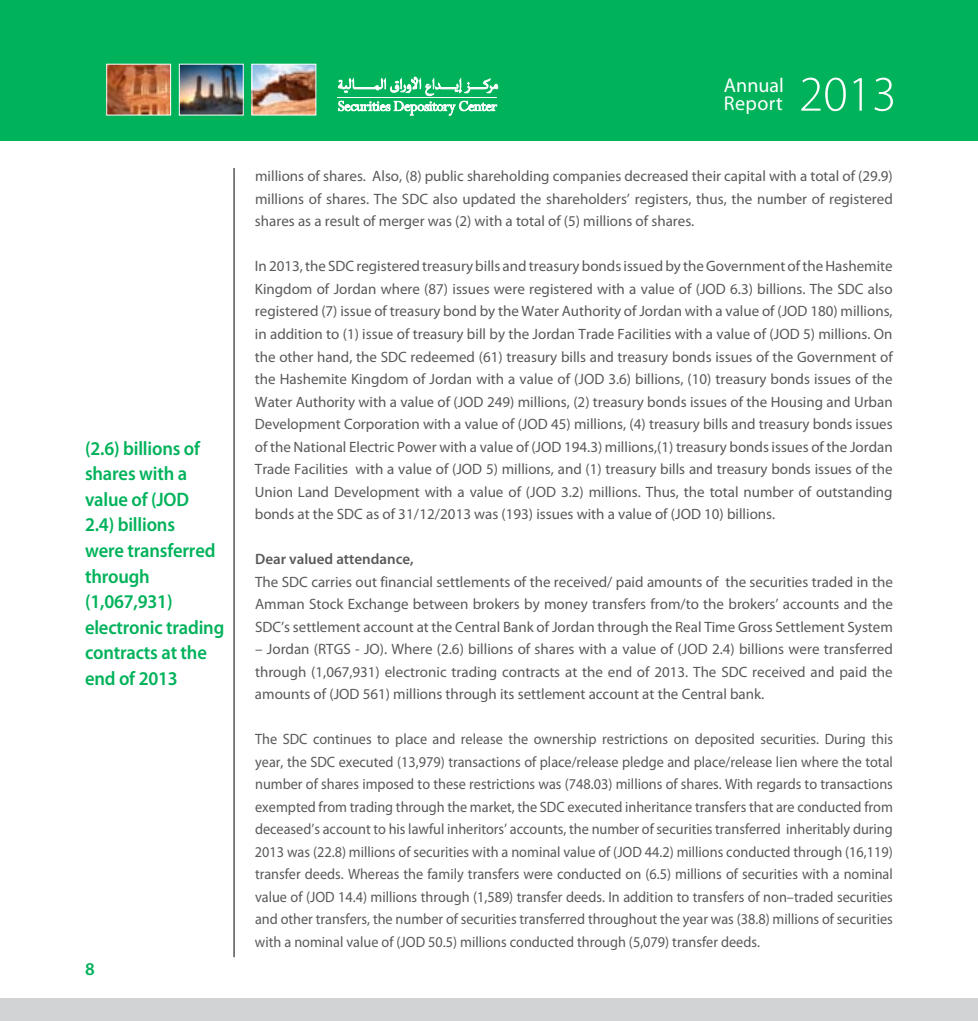
<style>
.page{position:relative;width:978px;height:1021px;background:#fff}
.page>*{position:absolute;margin:0;border:0;box-sizing:border-box;transform-origin:0 0}
.t1{font:20.1px/18.3px "Myriad Pro";letter-spacing:.01em;color:#fff}
.t2{font:600 19.5px/25.5px "Myriad Pro";letter-spacing:-.01em;color:#00b25a;scale:.95 1}
.t3{font:600 18px "Myriad Pro";color:#00b25a}
.t4{font:15px/22.5px "Myriad Pro";color:#58595b;text-align:justify}
.t5{font:15px/22.5px "Myriad Pro";color:#58595b;text-align:justify;scale:.95 1}
.t6{font:600 15px "Myriad Pro";color:#58595b}
</style>
<div class="page">
<div style="left:0;top:997px;width:978px;height:23px;background:#d1d3d4"></div>
<div style="left:0;top:0;width:978px;height:140px;background:#00b25a"></div>
<img style="left:108px;top:66px;width:61px;height:47px">
<div style="left:106px;top:64px;width:65px;height:51px;border:1px solid #fff"></div>
<img style="left:181px;top:66px;width:61px;height:47px">
<div style="left:179px;top:64px;width:65px;height:51px;border:1px solid #fff"></div>
<svg style="left:338px;top:77px;width:160px;height:38px"></svg>
<hr style="left:234px;top:168px;width:1px;height:789px;background:#000">
<svg style="left:801px;top:78px;width:45px;height:33px"></svg>
<svg style="left:853px;top:78px;width:9px;height:33px"></svg>
<svg style="left:874px;top:78px;width:19px;height:33px"></svg>
<img style="left:254px;top:66px;width:60px;height:47px">
<div style="left:252px;top:64px;width:64px;height:51px;border:1px solid #fff"></div>
<h2 class="t2" style="left:85px;top:435px;width:148px">(2.6) billions of shares with a value of (JOD<br>2.4) billions<br>were transferred through (1,067,931) electronic trading contracts at the end of 2013</h2>
<p class="t3" style="left:85px;top:957px;width:11px">8</p>
<h1 class="t1" style="left:724px;top:76px;width:61px">Annual<br>Report</h1>
<p class="t4" style="left:255px;top:165px;width:639px">millions of shares. Also, (8) public shareholding companies decreased their capital with a total of (29.9) millions of shares. The SDC also updated the shareholders’ registers, thus, the number of registered shares as a result of merger was (2) with a total of (5) millions of shares.</p>
<p class="t4" style="left:255px;top:255px;width:639px">In 2013,the SDC registered treasury bills and treasury bondsissued by theGovernment oftheHashemite Kingdom of Jordan where (87) issues were registered with a value of (JOD 6.3) billions. The SDC also registered (7) issue of treasury bond by the Water Authority of Jordan with a value of (JOD 180) millions, in addition to (1) issue of treasury bill by the Jordan Trade Facilities with a value of (JOD 5) millions. On the other hand, the SDC redeemed (61) treasury bills and treasury bonds issues of the Government of the Hashemite Kingdom of Jordan with a value of (JOD 3.6) billions, (10) treasury bonds issues of the Water Authority with a value of (JOD 249) millions, (2) treasury bonds issues of the Housing and Urban Development Corporation with a value of (JOD 45) millions, (4) treasury bills and treasury bonds issues of the National Electric Power with a value of (JOD 194.3) millions,(1) treasury bonds issues of the Jordan Trade Facilities with a value of (JOD 5) millions, and (1) treasury bills and treasury bonds issues of the Union Land Development with a value of (JOD 3.2) millions. Thus, the total number of outstanding bonds at the SDC as of 31/12/2013 was (193) issues with a value of (JOD 10) billions.</p>
<p class="t6" style="left:255px;top:549px;width:160px">Dear valued attendance,</p>
<p class="t4" style="left:255px;top:570px;width:639px">The SDC carries out financial settlements of the received/ paid amounts of the securities traded in the Amman Stock Exchange between brokers by money transfers from/to the brokers’ accounts and the SDC’s settlement account at the Central Bank of Jordan through the Real Time Gross Settlement System</p>
<p class="t4" style="left:255px;top:637px;width:639px">– Jordan (RTGS - JO). Where (2.6) billions of shares with a value of (JOD 2.4) billions were transferred through (1,067,931) electronic trading contracts at the end of 2013. The SDC received and paid the amounts of (JOD 561) millions through its settlement account at the Central bank.</p>
<p class="t5" style="left:255px;top:727px;width:673px">The SDC continues to place and release the ownership restrictions on deposited securities. During this year, the SDC executed (13,979) transactions of place/release pledge and place/release lien where the total number of shares imposed to these restrictions was (748.03) millions of shares. With regards to transactions exempted from trading through the market, the SDC executed inheritance transfers that are conducted from deceased’s account to his lawful inheritors’ accounts, the number of securities transferred inheritably during 2013 was (22.8) millions of securities with a nominal value of (JOD 44.2) millions conducted through (16,119) transfer deeds. Whereas the family transfers were conducted on (6.5) millions of securities with a nominal value of (JOD 14.4) millions through (1,589) transfer deeds. In addition to transfers of non–traded securities and other transfers, the number of securities transferred throughout the year was (38.8) millions of securities with a nominal value of (JOD 50.5) millions conducted through (5,079) transfer deeds.</p>
</div>
